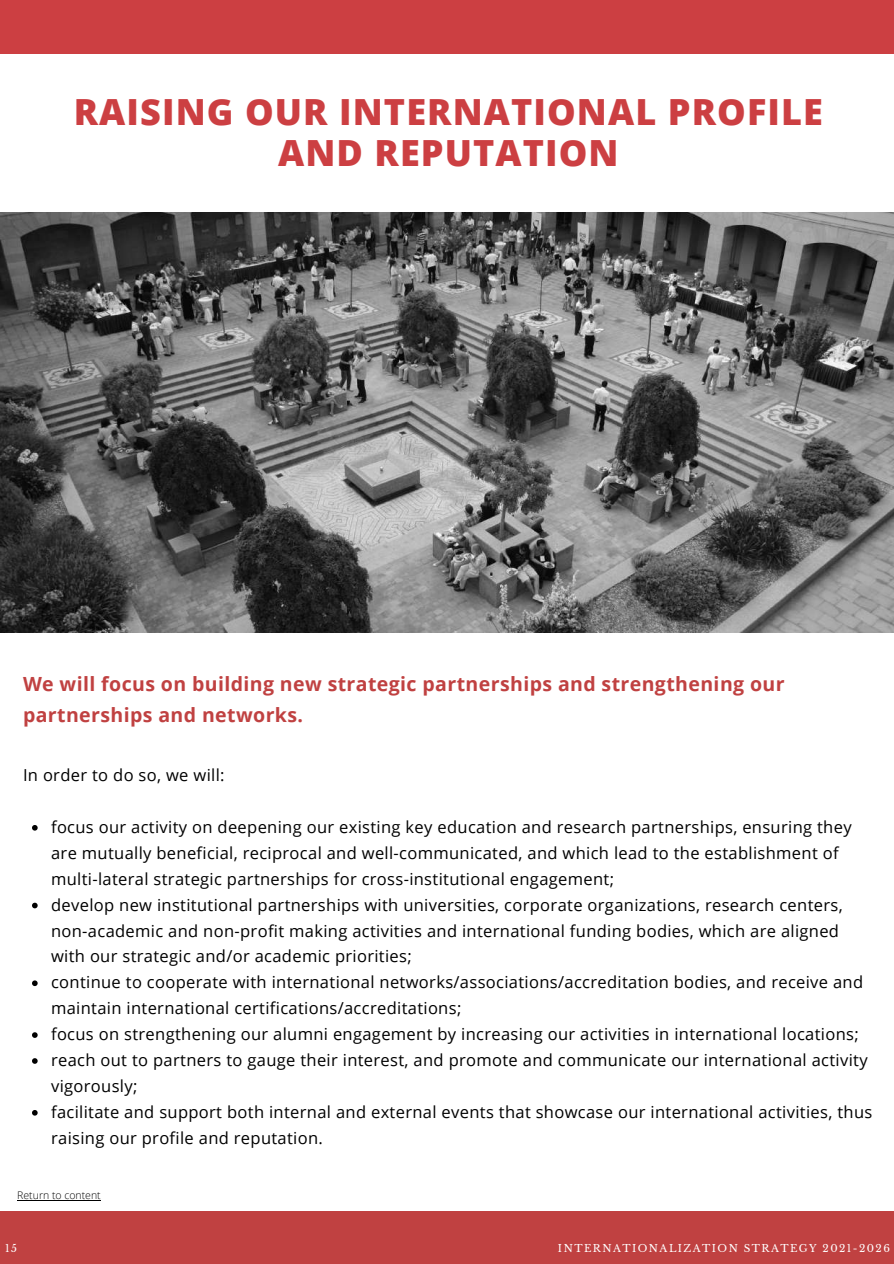
<style>
.page{position:relative;width:894px;height:1264px;background:#fff}
.page>*{position:absolute;margin:0;border:0;box-sizing:border-box;transform-origin:0 0}
.t1{font:800 36px/41.7px "Open Sans";letter-spacing:.03em;color:#cc3f42;text-align:center}
.t2{font:700 19.5px/31.5px "Open Sans";letter-spacing:.02em;color:#c04141}
.t3{font:16.5px/26px "Open Sans";letter-spacing:.02em;color:#000}
.t4{font:300 10.5px "Open Sans";color:#000}
.t5{font:10.2px "Libre Baskerville";letter-spacing:.14em;color:#fff}
</style>
<div class="page">
<div style="left:0;top:0;width:893px;height:54px;background:#cc3f42"></div>
<svg style="left:32px;top:825px;width:6px;height:5px"></svg>
<svg style="left:32px;top:902px;width:6px;height:6px"></svg>
<svg style="left:32px;top:980px;width:6px;height:6px"></svg>
<svg style="left:32px;top:1032px;width:6px;height:5px"></svg>
<svg style="left:32px;top:1058px;width:6px;height:5px"></svg>
<svg style="left:32px;top:1110px;width:6px;height:5px"></svg>
<img style="left:0;top:212px;width:893px;height:420px">
<div style="left:0;top:1210px;width:893px;height:53px;background:#c04141"></div>
<hr style="left:17px;top:1200px;width:84px;height:1px;background:#000">
<h1 class="t1" style="left:74px;top:90px;width:750px">RAISING OUR INTERNATIONAL PROFILE<br>AND REPUTATION</h1>
<p class="t2" style="left:23px;top:667px;width:763px">We will focus on building new strategic partnerships and strengthening our partnerships and networks.</p>
<p class="t3" style="left:23px;top:761px;width:203px">In order to do so, we will:</p>
<p class="t3" style="left:51px;top:813px;width:822px">focus our activity on deepening our existing key education and research partnerships, ensuring they are mutually beneficial, reciprocal and well-communicated, and which lead to the establishment of multi-lateral strategic partnerships for cross-institutional engagement;<br>develop new institutional partnerships with universities, corporate organizations, research centers, non-academic and non-profit making activities and international funding bodies, which are aligned with our strategic and/or academic priorities;<br>continue to cooperate with international networks/associations/accreditation bodies, and receive and maintain international certifications/accreditations;<br>focus on strengthening our alumni engagement by increasing our activities in international locations; reach out to partners to gauge their interest, and promote and communicate our international activity vigorously;<br>facilitate and support both internal and external events that showcase our international activities, thus raising our profile and reputation.</p>
<p class="t4" style="left:17px;top:1187px;width:85px">Return to content</p>
<p class="t5" style="left:5px;top:1241px;width:13px">15</p>
<p class="t5" style="left:558px;top:1241px;width:333px">INTERNATIONALIZATION STRATEGY 2021-2026</p>
</div>
